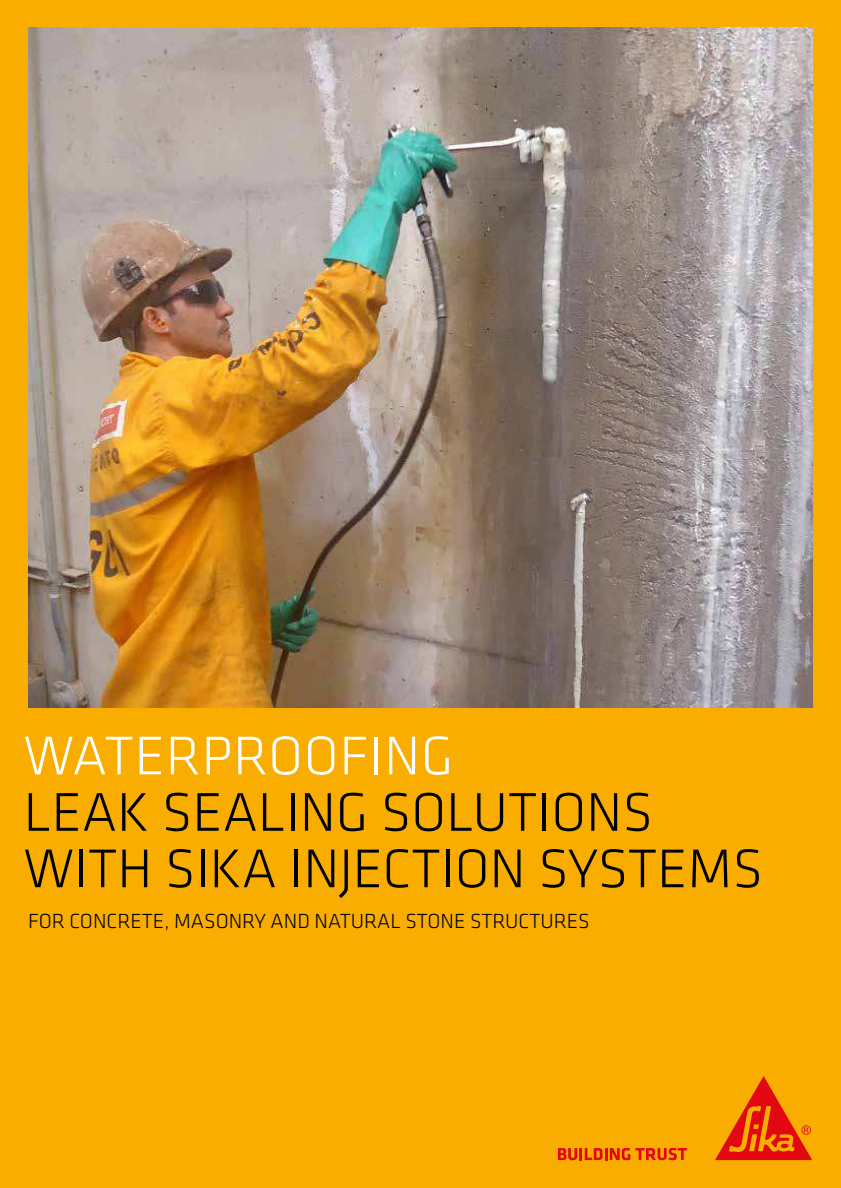
<style>
.page{position:relative;width:841px;height:1188px;background:#fff}
.page>*{position:absolute;margin:0;border:0;box-sizing:border-box;transform-origin:0 0}
.t1{font:300 56.4px/56.4px "Klavika Basic";color:#000}
.t2{font:300 56.4px "Klavika";letter-spacing:.015em;color:#fff}
.t3{font:300 21.15px "Klavika Basic";color:#000}
</style>
<div class="page">
<div style="left:0;top:0;width:840px;height:1188px;background:#f9ad00"></div>
<img style="left:28px;top:28px;width:784px;height:679px">
<svg style="left:557px;top:1148px;width:129px;height:12px"></svg>
<svg style="left:715px;top:1076px;width:96px;height:84px"></svg>
<p class="t2" style="left:24px;top:728px;width:431px">WATERPROOFING</p>
<p class="t1" style="left:24px;top:789px;width:740px">LEAK SEALING SOLUTIONS<br>WITH SIKA INJECTION SYSTEMS</p>
<p class="t3" style="left:28px;top:913px;width:562px">FOR CONCRETE, MASONRY AND NATURAL STONE STRUCTURES</p>
</div>
